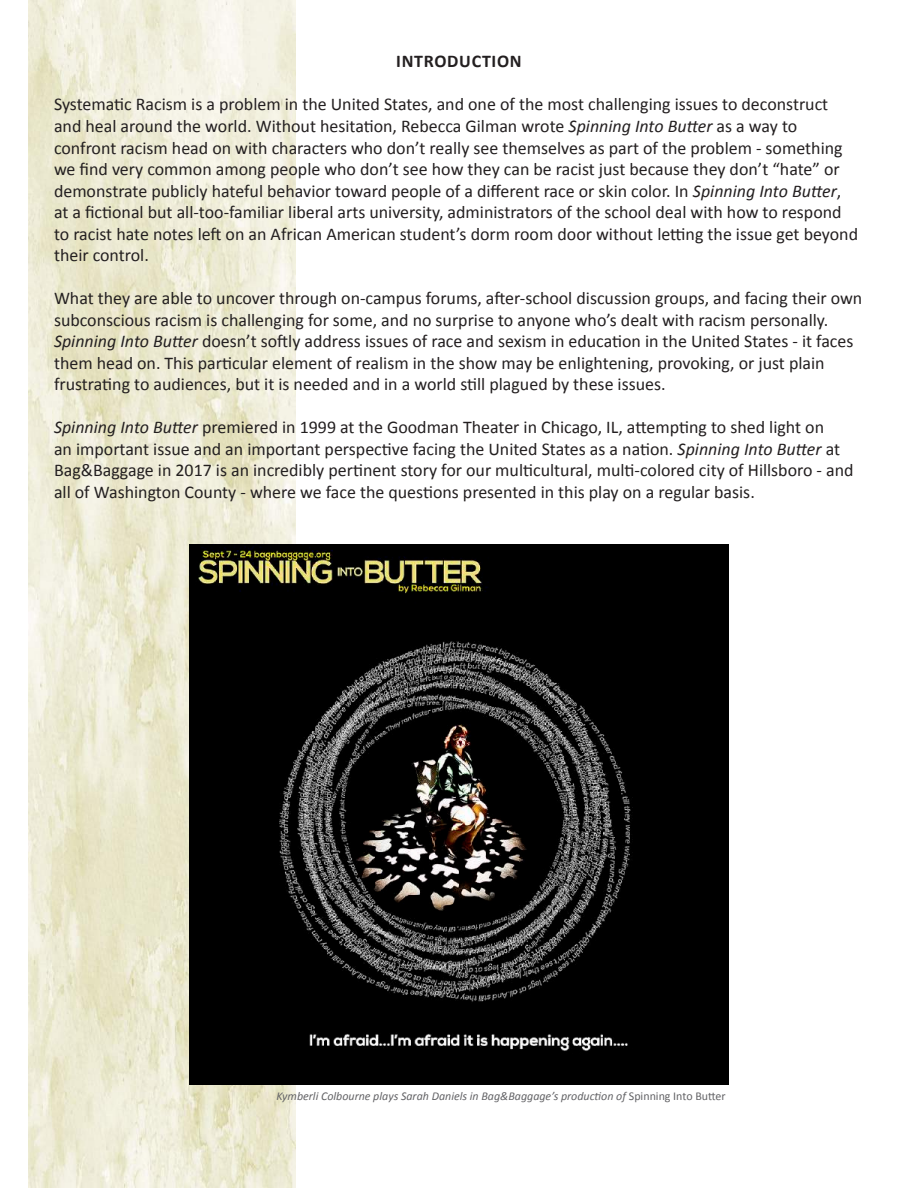
<style>
.page{position:relative;width:918px;height:1188px;background:#fff}
.page>*{position:absolute;margin:0;border:0;box-sizing:border-box;transform-origin:0 0}
.t1{font:18px/21.5px "Calibri";color:#231f20}
.t2{font:700 18px "Calibri";letter-spacing:.04em;color:#231f20}
.t3{font:italic 12px "Calibri";color:#636366}
.s1{font-style:italic}
.s2{font-style:normal}
</style>
<div class="page">
<img style="left:28px;top:0;width:268px;height:1188px">
<img style="left:189px;top:544px;width:540px;height:540px">
<p class="t2" style="left:396px;top:50px;width:127px">INTRODUCTION</p>
<p class="t1" style="left:54px;top:94px;width:806px">Systematic Racism is a problem in the United States, and one of the most challenging issues to deconstruct and heal around the world. Without hesitation, Rebecca Gilman wrote <span class="s1">Spinning Into Butter</span> as a way to confront racism head on with characters who don’t really see themselves as part of the problem - something we find very common among people who don’t see how they can be racist just because they don’t “hate” or demonstrate publicly hateful behavior toward people of a different race or skin color. In <span class="s1">Spinning Into Butter</span>, at a fictional but all-too-familiar liberal arts university, administrators of the school deal with how to respond to racist hate notes left on an African American student’s dorm room door without letting the issue get beyond their control.</p>
<p class="t1" style="left:54px;top:288px;width:810px">What they are able to uncover through on-campus forums, after-school discussion groups, and facing their own subconscious racism is challenging for some, and no surprise to anyone who’s dealt with racism personally.<br><span class="s1">Spinning Into Butter</span> doesn’t softly address issues of race and sexism in education in the United States - it faces them head on. This particular element of realism in the show may be enlightening, provoking, or just plain frustrating to audiences, but it is needed and in a world still plagued by these issues.</p>
<p class="t1" style="left:54px;top:417px;width:801px"><span class="s1">Spinning Into Butter</span> premiered in 1999 at the Goodman Theater in Chicago, IL, attempting to shed light on<br>an important issue and an important perspective facing the United States as a nation. <span class="s1">Spinning Into Butter</span> at Bag&amp;Baggage in 2017 is an incredibly pertinent story for our multicultural, multi-colored city of Hillsboro - and all of Washington County - where we face the questions presented in this play on a regular basis.</p>
<p class="t3" style="left:277px;top:1088px;width:451px">Kymberli Colbourne plays Sarah Daniels in Bag&amp;Baggage’s production of <span class="s2">Spinning Into Butter</span></p>
</div>
